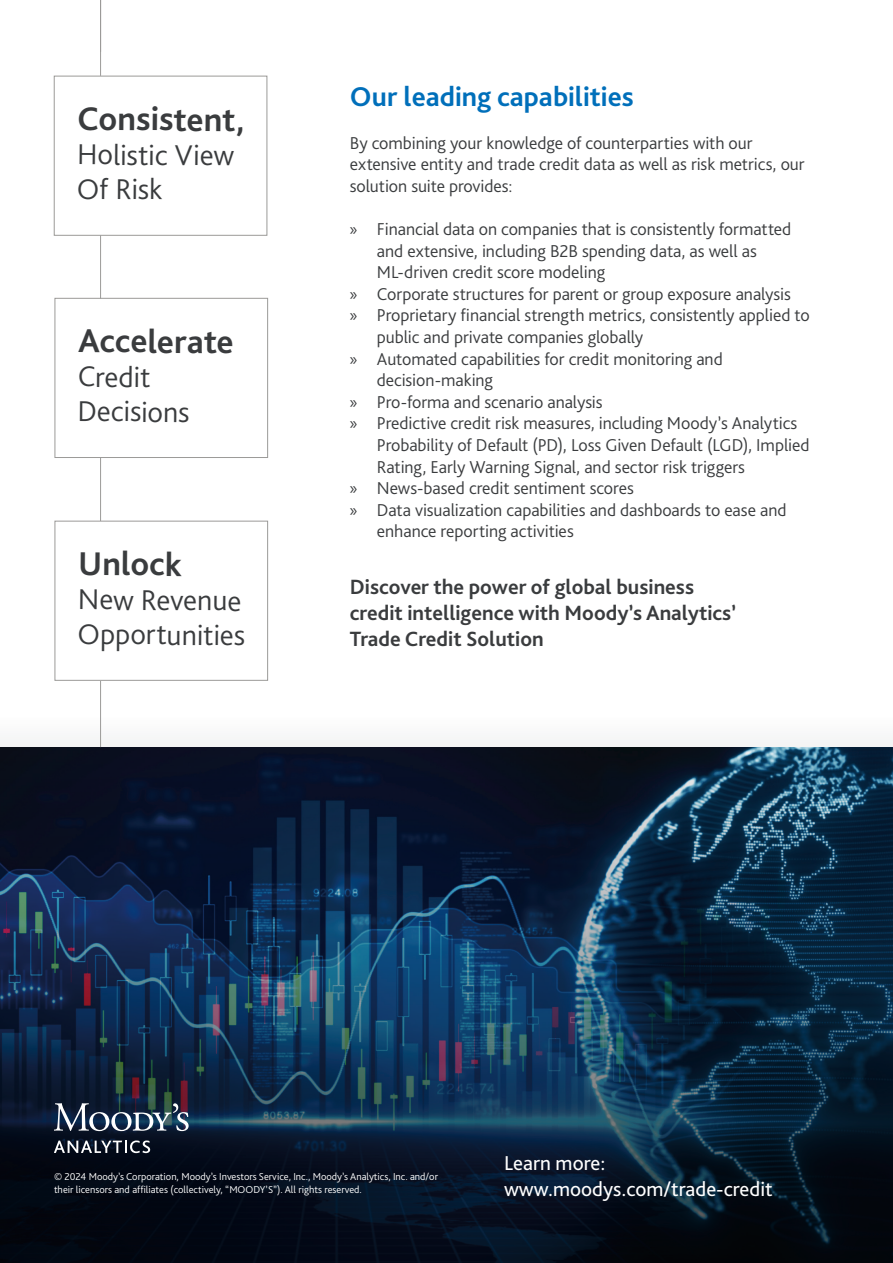
<style>
.page{position:relative;width:893px;height:1263px;background:#fff}
.page>*{position:absolute;margin:0;border:0;box-sizing:border-box;transform-origin:0 0}
.t1{font:700 34.5px "Bliss Pro";letter-spacing:-.01em;color:#3a3c3e}
.t2{font:300 30px/34.3px "Bliss Pro";letter-spacing:-.015em;color:#3a3c3e}
.t3{font:700 28.5px "Bliss Pro";color:#006fba}
.t4{font:700 21.6px/26px "Bliss Pro";color:#3a3c3e}
.t5{font:21px/25.2px "Bliss Pro";color:#fff}
.t6{font:300 18px/21.6px "Bliss Pro";letter-spacing:-.005em;color:#3a3c3e}
.t7{font:300 10.5px/13.5px "Bliss Pro";color:#fff}
.s1{font-family:"Myriad Pro";font-weight:400}
</style>
<div class="page">
<div style="left:54px;top:76px;width:213px;height:160px;border:1px solid #9b9a98"></div>
<hr style="left:100px;top:0;width:1px;height:76px;background:#9b9a98">
<svg style="left:0;top:720px;width:893px;height:543px;background:#172d45"></svg>
<svg style="left:54px;top:1103px;width:135px;height:28px"></svg>
<svg style="left:54px;top:1140px;width:96px;height:13px"></svg>
<hr style="left:100px;top:681px;width:1px;height:66px;background:#9b9a98">
<div style="left:55px;top:298px;width:213px;height:160px;border:1px solid #9b9a98"></div>
<div style="left:55px;top:521px;width:213px;height:159px;border:1px solid #9b9a98"></div>
<hr style="left:100px;top:458px;width:1px;height:63px;background:#9b9a98">
<hr style="left:100px;top:235px;width:1px;height:64px;background:#9b9a98">
<h1 class="t1" style="left:77px;top:98px;width:170px">Consistent,</h1>
<h2 class="t2" style="left:77px;top:137px;width:159px">Holistic View<br>Of Risk</h2>
<h1 class="t1" style="left:78px;top:320px;width:157px">Accelerate</h1>
<h2 class="t2" style="left:77px;top:359px;width:114px">Credit<br>Decisions</h2>
<h1 class="t1" style="left:78px;top:542px;width:105px">Unlock</h1>
<h2 class="t2" style="left:77px;top:582px;width:170px">New Revenue<br>Opportunities</h2>
<h3 class="t3" style="left:350px;top:78px;width:285px">Our leading capabilities</h3>
<p class="t6" style="left:350px;top:131px;width:456px">By combining your knowledge of counterparties with our extensive entity and trade credit data as well as risk metrics, our solution suite provides:</p>
<p class="t6" style="left:350px;top:218px;width:443px"><span class="s1">»</span> Financial data on companies that is consistently formatted</p>
<p class="t6" style="left:377px;top:239px;width:382px">and extensive, including B2B spending data, as well as</p>
<p class="t6" style="left:377px;top:261px;width:230px">ML-driven credit score modeling</p>
<p class="t6" style="left:350px;top:283px;width:442px"><span class="s1">»</span> Corporate structures for parent or group exposure analysis</p>
<p class="t6" style="left:350px;top:304px;width:461px"><span class="s1">»</span> Proprietary financial strength metrics, consistently applied to</p>
<p class="t6" style="left:377px;top:326px;width:268px">public and private companies globally</p>
<p class="t6" style="left:350px;top:347px;width:374px"><span class="s1">»</span> Automated capabilities for credit monitoring and</p>
<p class="t6" style="left:377px;top:369px;width:118px">decision-making</p>
<p class="t6" style="left:350px;top:391px;width:254px"><span class="s1">»</span> Pro-forma and scenario analysis</p>
<p class="t6" style="left:350px;top:412px;width:449px"><span class="s1">»</span> Predictive credit risk measures, including Moody’s Analytics</p>
<p class="t6" style="left:377px;top:434px;width:434px">Probability of Default (PD), Loss Given Default (LGD), Implied</p>
<p class="t6" style="left:377px;top:455px;width:370px">Rating, Early Warning Signal, and sector risk triggers</p>
<p class="t6" style="left:350px;top:477px;width:286px"><span class="s1">»</span> News-based credit sentiment scores</p>
<p class="t6" style="left:350px;top:499px;width:438px"><span class="s1">»</span> Data visualization capabilities and dashboards to ease and</p>
<p class="t6" style="left:377px;top:520px;width:198px">enhance reporting activities</p>
<p class="t4" style="left:350px;top:573px;width:388px">Discover the power of global business credit intelligence with Moody’s Analytics’<br>Trade Credit Solution</p>
<p class="t7" style="left:54px;top:1169px;width:386px">© 2024 Moody’s Corporation, Moody’s Investors Service, Inc., Moody’s Analytics, Inc. and/or their licensors and affiliates (collectively, “MOODY’S”). All rights reserved.</p>
<p class="t5" style="left:504px;top:1150px;width:270px">Learn more: www.moodys.com/trade-credit</p>
</div>
